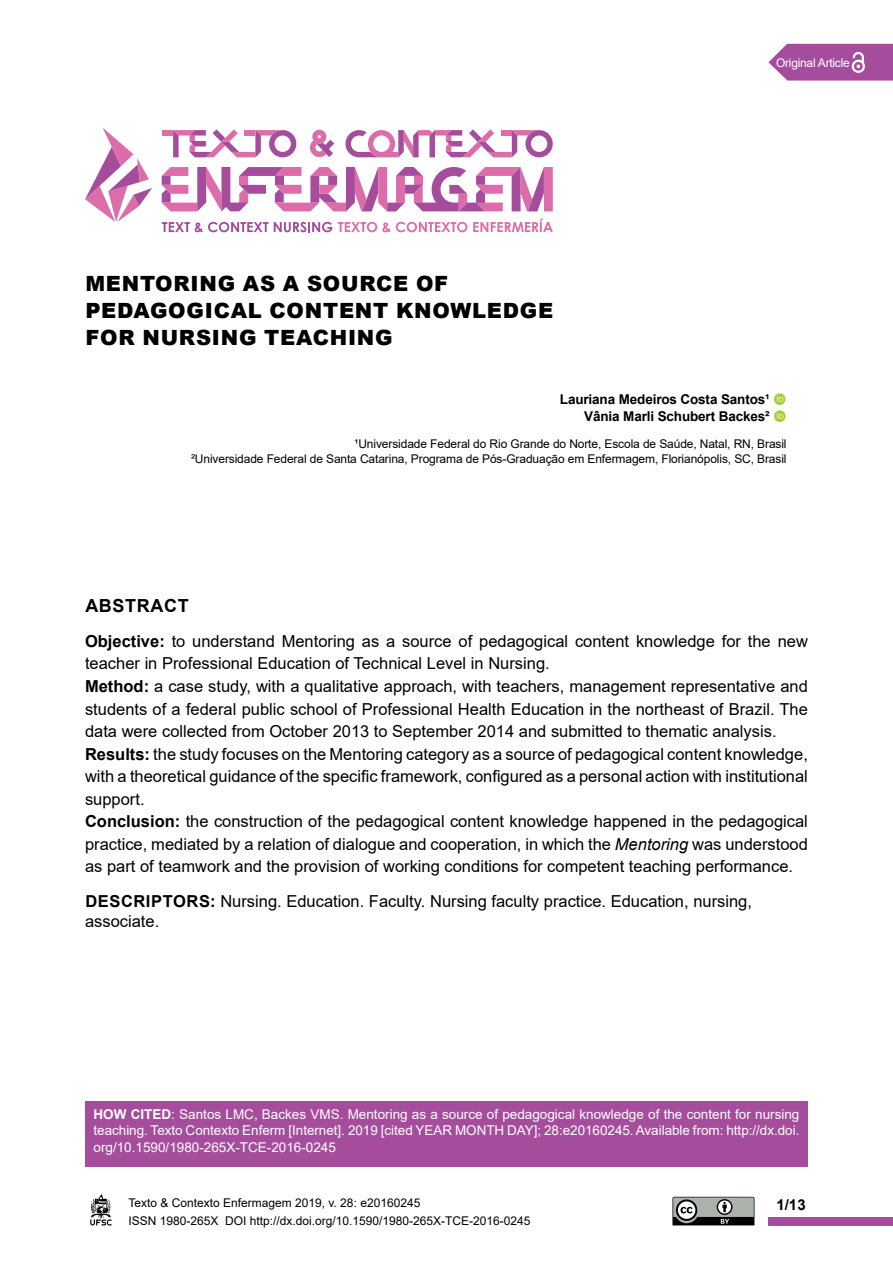
<style>
.page{position:relative;width:893px;height:1263px;background:#fff}
.page>*{position:absolute;margin:0;border:0;box-sizing:border-box;transform-origin:0 0}
.t1{font:900 21px/27px "Arial";letter-spacing:.035em;color:#000}
.t2{font:700 18px "Arial";letter-spacing:.035em;color:#000}
.t3{font:16.5px/22.5px "Arial";color:#000}
.t4{font:700 15px "Arial";color:#000}
.t5{font:13.5px/16.2px "Arial";color:#fff;text-align:justify}
.t6{font:700 13.5px/16.5px "Arial";letter-spacing:-.01em;color:#000;text-align:right}
.t7{font:12px/18px "Arial";letter-spacing:-.01em;color:#000}
.t8{font:12px "Arial";letter-spacing:-.02em;color:#fff}
.s1{font-weight:700}
.s2{font-style:italic}
</style>
<div class="page">
<div style="left:769px;top:1217px;width:124px;height:8px;background:#a54d9c"></div>
<svg style="left:90px;top:1194px;width:22px;height:31px"></svg>
<svg style="left:162px;top:167px;width:391px;height:45px"></svg>
<div style="left:162px;top:130px;width:11px;height:6px;background:#dd6daa"></div>
<svg style="left:173px;top:129px;width:123px;height:28px"></svg>
<svg style="left:310px;top:129px;width:243px;height:28px"></svg>
<svg style="left:162px;top:222px;width:106px;height:10px"></svg>
<svg style="left:274px;top:222px;width:58px;height:10px"></svg>
<svg style="left:338px;top:222px;width:129px;height:10px"></svg>
<svg style="left:473px;top:219px;width:80px;height:13px"></svg>
<svg style="left:85px;top:128px;width:67px;height:94px"></svg>
<svg style="left:768px;top:44px;width:125px;height:37px;background:#af61a7"></svg>
<svg style="left:672px;top:1197px;width:83px;height:29px;background:#777b78"></svg>
<div style="left:85px;top:1101px;width:723px;height:66px;background:#a54d9c"></div>
<p class="t1" style="left:85px;top:270px;width:469px">MENTORING AS A SOURCE OF<br>PEDAGOGICAL CONTENT KNOWLEDGE<br>FOR NURSING TEACHING</p>
<p class="t8" style="left:776px;top:54px;width:75px">Original Article</p>
<p class="t6" style="left:560px;top:392px;width:211px">Lauriana Medeiros Costa Santos¹<br>Vânia Marli Schubert Backes²</p>
<p class="t7" style="left:191px;top:437px;width:597px;line-height:14.4px;text-align:right">¹Universidade Federal do Rio Grande do Norte, Escola de Saúde, Natal, RN, Brasil<br>²Universidade Federal de Santa Catarina, Programa de Pós-Graduação em Enfermagem, Florianópolis, SC, Brasil</p>
<p class="t2" style="left:85px;top:593px;width:105px">ABSTRACT</p>
<p class="t3" style="left:85px;top:630px;width:724px"><span class="s1">Objective:</span> to understand Mentoring as a source of pedagogical content knowledge for the new teacher in Professional Education of Technical Level in Nursing.<br><span class="s1">Method:</span> a case study, with a qualitative approach, with teachers, management representative and students of a federal public school of Professional Health Education in the northeast of Brazil. The data were collected from October 2013 to September 2014 and submitted to thematic analysis.<br><span class="s1">Results:</span> the study focuses on the Mentoring category as a source of pedagogical content knowledge, with a theoretical guidance of the specific framework, configured as a personal action with institutional support.<br><span class="s1">Conclusion:</span> the construction of the pedagogical content knowledge happened in the pedagogical practice, mediated by a relation of dialogue and cooperation, in which the <span class="s2">Mentoring</span> was understood as part of teamwork and the provision of working conditions for competent teaching performance.</p>
<p class="t3" style="left:85px;top:891px;width:668px;line-height:19.8px"><span class="s1">DESCRIPTORS:</span> Nursing. Education. Faculty. Nursing faculty practice. Education, nursing, associate.</p>
<p class="t5" style="left:94px;top:1106px;width:707px"><span class="s1">HOW CITED</span>: Santos LMC, Backes VMS. Mentoring as a source of pedagogical knowledge of the content for nursing teaching. Texto Contexto Enferm [Internet]. 2019 [cited YEAR MONTH DAY]; 28:e20160245. Available from: http://dx.doi. org/10.1590/1980-265X-TCE-2016-0245</p>
<p class="t7" style="left:128px;top:1194px;width:404px">Texto &amp; Contexto Enfermagem 2019, v. 28: e20160245<br>ISSN 1980-265X DOI http://dx.doi.org/10.1590/1980-265X-TCE-2016-0245</p>
<p class="t4" style="left:776px;top:1194px;width:31px">1/13</p>
</div>
